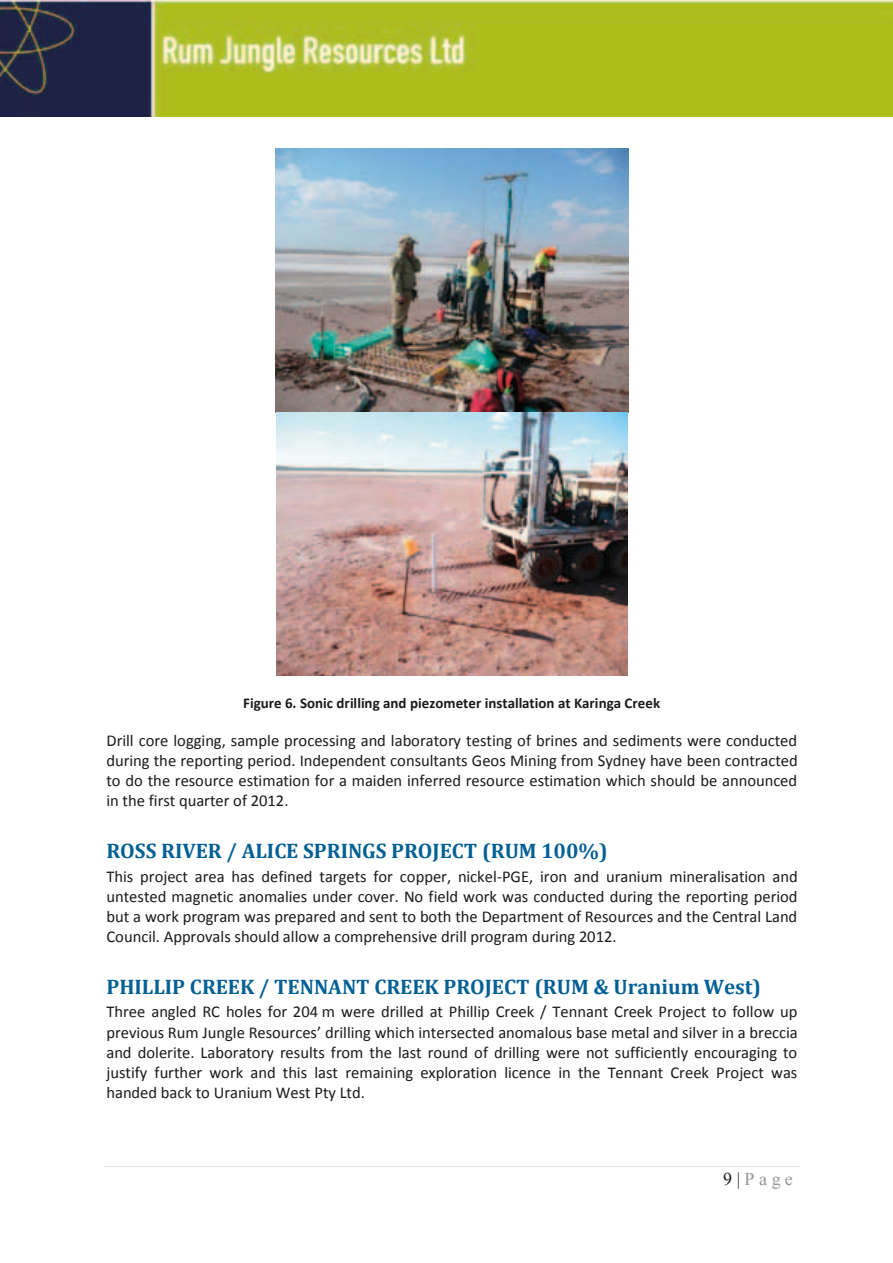
<style>
.page{position:relative;width:893px;height:1263px;background:#fff}
.page>*{position:absolute;margin:0;border:0;box-sizing:border-box;transform-origin:0 0}
.t1{font:700 21px "Cambria";color:#036095}
.t2{font:18px "Times New Roman";color:#969797}
.t3{font:16.5px/20.1px "Calibri";color:#1c1b1a;text-align:justify}
.t4{font:700 15px "Calibri";color:#1c1b1a}
.s1{color:#1c1b1a}
</style>
<div class="page">
<img style="left:0;top:0;width:892px;height:117px">
<hr style="left:104px;top:1166px;width:696px;height:1px;background:#dfe0e0">
<img style="left:276px;top:149px;width:352px;height:527px">
<p class="t4" style="left:243px;top:694px;width:418px">Figure 6. Sonic drilling and piezometer installation at Karinga Creek</p>
<p class="t3" style="left:106px;top:730px;width:693px">Drill core logging, sample processing and laboratory testing of brines and sediments were conducted during the reporting period. Independent consultants Geos Mining from Sydney have been contracted to do the resource estimation for a maiden inferred resource estimation which should be announced in the first quarter of 2012.</p>
<p class="t1" style="left:106px;top:835px;width:503px">ROSS RIVER / ALICE SPRINGS PROJECT (RUM 100%)</p>
<p class="t3" style="left:106px;top:866px;width:693px">This project area has defined targets for copper, nickel-PGE, iron and uranium mineralisation and untested magnetic anomalies under cover. No field work was conducted during the reporting period but a work program was prepared and sent to both the Department of Resources and the Central Land Council. Approvals should allow a comprehensive drill program during 2012.</p>
<p class="t1" style="left:106px;top:971px;width:656px">PHILLIP CREEK / TENNANT CREEK PROJECT (RUM &amp; Uranium West)</p>
<p class="t3" style="left:106px;top:1002px;width:693px">Three angled RC holes for 204 m were drilled at Phillip Creek / Tennant Creek Project to follow up previous Rum Jungle Resources’ drilling which intersected anomalous base metal and silver in a breccia and dolerite. Laboratory results from the last round of drilling were not sufficiently encouraging to justify further work and this last remaining exploration licence in the Tennant Creek Project was handed back to Uranium West Pty Ltd.</p>
<p class="t2" style="left:723px;top:1167px;width:71px"><span class="s1">9|</span> Page</p>
</div>
